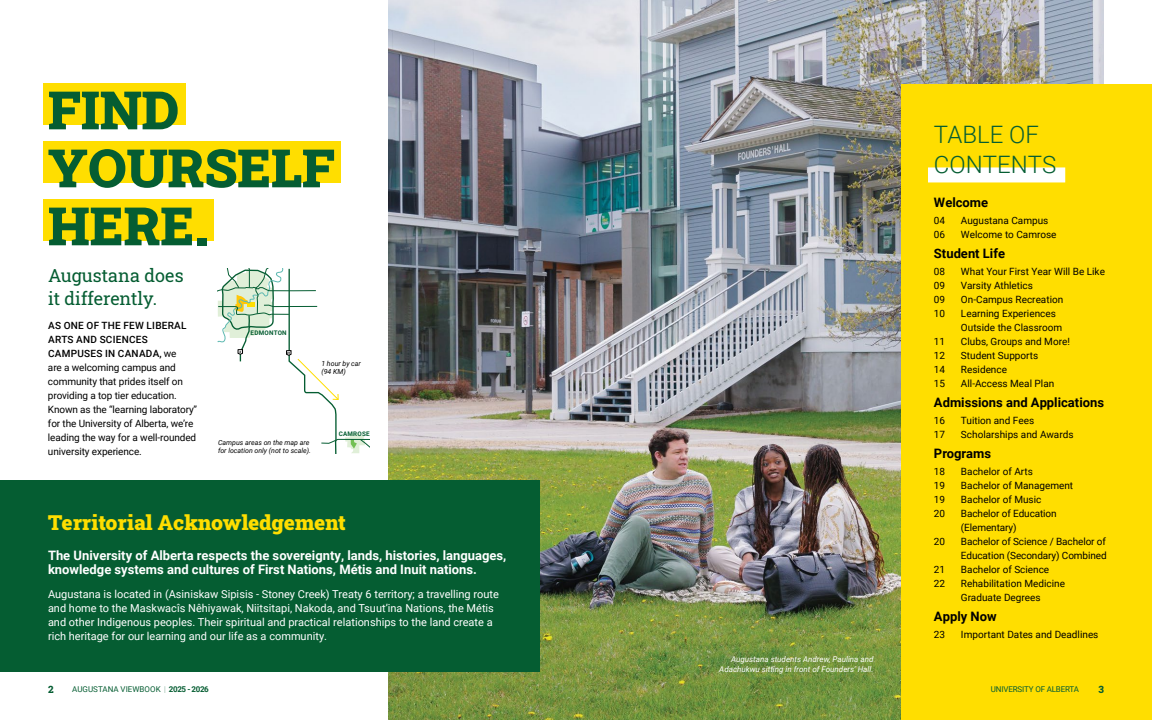
<style>
.page{position:relative;width:1152px;height:720px;background:#fff}
.page>*{position:absolute;margin:0;border:0;box-sizing:border-box;transform-origin:0 0}
.t1{font:900 53px/58px "Roboto Slab";color:#055d32}
.t2{font:300 24px/30px "Roboto";color:#055d32}
.t3{font:900 21px "Roboto Slab";color:#ffde00}
.t4{font:18px/23px "Roboto Slab";color:#055d32}
.t5{font:700 13px/14px "Roboto";color:#fff}
.t6{font:700 13px "Roboto";color:#000}
.t7{font:11px/14px "Roboto";color:#fff}
.t8{font:10px/14px "Roboto";color:#000}
.t9{font:800 10px "Roboto Slab";color:#055d32}
.t10{font:italic 8px/10px "Roboto";color:#fff;text-align:right}
.t11{font:8px "Roboto";letter-spacing:.005em;color:#055d32}
.t12{font:8px "Roboto";letter-spacing:-.02em;color:#055d32}
.t13{font:italic 7px/8.4px "Roboto";color:#000}
.t14{font:700 6.3px "Roboto";letter-spacing:.035em;color:#055d32}
.t15{font:900 2.9px "Roboto";color:#000}
.s1{font-weight:500}
.s2{font-weight:100}
.s3{font-weight:700}
</style>
<div class="page">
<img style="left:388px;top:0;width:716px;height:720px">
<div style="left:0;top:481px;width:540px;height:191px;background:#055d32"></div>
<div style="left:902px;top:84px;width:250px;height:636px;background:#ffde00"></div>
<div style="left:44px;top:83px;width:142px;height:41px;background:#ffde00"></div>
<div style="left:44px;top:141px;width:297px;height:41px;background:#ffde00"></div>
<div style="left:44px;top:199px;width:170px;height:41px;background:#ffde00"></div>
<div style="left:928px;top:167px;width:137px;height:15px;background:#fff"></div>
<svg style="left:218px;top:269px;width:152px;height:184px"></svg>
<h1 class="t1" style="left:48px;top:80px;width:288px">FIND<br>YOURSELF<br>HERE.</h1>
<h3 class="t4" style="left:48px;top:264px;width:137px">Augustana does it differently.</h3>
<p class="t8" style="left:48px;top:318px;width:151px"><span class="s1">AS ONE OF THE FEW LIBERAL<br>ARTS AND SCIENCES<br>CAMPUSES IN CANADA,</span> we<br>are a welcoming campus and community that prides itself on providing a top tier education.<br>Known as the “learning laboratory” for the University of Alberta, we’re leading the way for a well-rounded university experience.</p>
<p class="t14" style="left:251px;top:329px;width:38px">EDMONTON</p>
<p class="t15" style="left:239px;top:350px;width:3px">2</p>
<p class="t15" style="left:287px;top:351px;width:5px">21</p>
<p class="t13" style="left:321px;top:359px;width:41px">1 hour by car (94 KM)</p>
<p class="t14" style="left:339px;top:429px;width:32px">CAMROSE</p>
<p class="t13" style="left:218px;top:438px;width:95px">Campus areas on the map are for location only (not to scale).</p>
<h3 class="t3" style="left:48px;top:508px;width:299px">Territorial Acknowledgement</h3>
<h3 class="t5" style="left:48px;top:548px;width:460px">The University of Alberta respects the sovereignty, lands, histories, languages, knowledge systems and cultures of First Nations, Métis and Inuit nations.</h3>
<p class="t7" style="left:48px;top:587px;width:452px">Augustana is located in (Asiniskaw Sipisis - Stoney Creek) Treaty 6 territory; a travelling route and home to the Maskwacîs Nêhiyawak, Niitsitapi, Nakoda, and Tsuut’ina Nations, the Métis and other Indigenous peoples. Their spiritual and practical relationships to the land create a rich heritage for our learning and our life as a community.</p>
<p class="t10" style="left:719px;top:653px;width:156px">Augustana students Andrew, Paulina and<br>Adachukwu sitting in front of Founders’ Hall.</p>
<h2 class="t2" style="left:934px;top:119px;width:124px">TABLE OF<br>CONTENTS</h2>
<h3 class="t6" style="left:934px;top:194px;width:56px">Welcome</h3>
<p class="t8" style="left:934px;top:214px;width:13px">04</p>
<p class="t8" style="left:961px;top:214px;width:89px">Augustana Campus</p>
<p class="t8" style="left:934px;top:228px;width:13px">06</p>
<p class="t8" style="left:961px;top:228px;width:97px">Welcome to Camrose</p>
<h3 class="t6" style="left:934px;top:245px;width:73px">Student Life</h3>
<p class="t8" style="left:934px;top:265px;width:13px">08</p>
<p class="t8" style="left:961px;top:265px;width:146px">What Your First Year Will Be Like</p>
<p class="t8" style="left:934px;top:279px;width:13px">09</p>
<p class="t8" style="left:961px;top:279px;width:74px">Varsity Athletics</p>
<p class="t8" style="left:934px;top:293px;width:13px">09</p>
<p class="t8" style="left:961px;top:293px;width:104px">On-Campus Recreation</p>
<p class="t8" style="left:934px;top:307px;width:13px">10</p>
<p class="t8" style="left:961px;top:307px;width:103px">Learning Experiences<br>Outside the Classroom</p>
<p class="t8" style="left:934px;top:335px;width:13px">11</p>
<p class="t8" style="left:961px;top:335px;width:110px">Clubs, Groups and More!</p>
<p class="t8" style="left:934px;top:349px;width:13px">12</p>
<p class="t8" style="left:961px;top:349px;width:79px">Student Supports</p>
<p class="t8" style="left:934px;top:363px;width:13px">14</p>
<p class="t8" style="left:961px;top:363px;width:48px">Residence</p>
<p class="t8" style="left:934px;top:377px;width:13px">15</p>
<p class="t8" style="left:961px;top:377px;width:95px">All-Access Meal Plan</p>
<h3 class="t6" style="left:934px;top:394px;width:172px">Admissions and Applications</h3>
<p class="t8" style="left:934px;top:414px;width:13px">16</p>
<p class="t8" style="left:961px;top:414px;width:75px">Tuition and Fees</p>
<p class="t8" style="left:934px;top:428px;width:13px">17</p>
<p class="t8" style="left:961px;top:428px;width:114px">Scholarships and Awards</p>
<h3 class="t6" style="left:934px;top:445px;width:59px">Programs</h3>
<p class="t8" style="left:934px;top:465px;width:13px">18</p>
<p class="t8" style="left:961px;top:465px;width:73px">Bachelor of Arts</p>
<p class="t8" style="left:934px;top:479px;width:13px">19</p>
<p class="t8" style="left:961px;top:479px;width:114px">Bachelor of Management</p>
<p class="t8" style="left:934px;top:493px;width:13px">19</p>
<p class="t8" style="left:961px;top:493px;width:82px">Bachelor of Music</p>
<p class="t8" style="left:934px;top:507px;width:13px">20</p>
<p class="t8" style="left:961px;top:507px;width:97px">Bachelor of Education (Elementary)</p>
<p class="t8" style="left:934px;top:535px;width:13px">20</p>
<p class="t8" style="left:961px;top:535px;width:147px">Bachelor of Science / Bachelor of<br>Education (Secondary) Combined</p>
<p class="t8" style="left:934px;top:563px;width:13px">21</p>
<p class="t8" style="left:961px;top:563px;width:90px">Bachelor of Science</p>
<p class="t8" style="left:934px;top:577px;width:13px">22</p>
<p class="t8" style="left:961px;top:577px;width:105px">Rehabilitation Medicine<br>Graduate Degrees</p>
<h3 class="t6" style="left:934px;top:608px;width:64px">Apply Now</h3>
<p class="t8" style="left:934px;top:628px;width:13px">23</p>
<p class="t8" style="left:961px;top:628px;width:139px">Important Dates and Deadlines</p>
<p class="t9" style="left:48px;top:683px;width:7px">2</p>
<p class="t11" style="left:72px;top:684px;width:138px">AUGUSTANA VIEWBOOK <span class="s2">|</span> <span class="s3">2025 - 2026</span></p>
<p class="t12" style="left:991px;top:684px;width:90px">UNIVERSITY OF ALBERTA</p>
<p class="t9" style="left:1099px;top:683px;width:7px">3</p>
</div>
